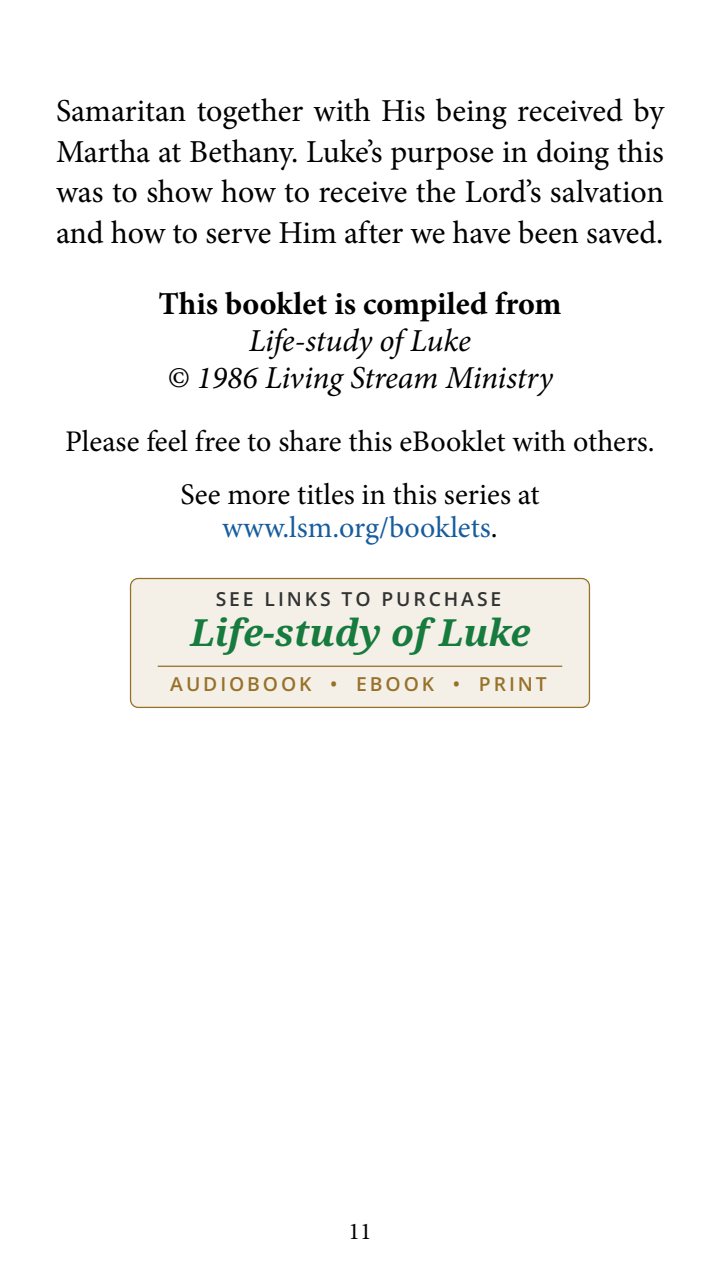
<style>
.page{position:relative;width:720px;height:1280px;background:#fff}
.page>*{position:absolute;margin:0;border:0;box-sizing:border-box;transform-origin:0 0}
.t1{font:italic 700 37.4px "Noto Serif";color:#167b3d}
.t2{font:32px/40.7px "Minion Pro";letter-spacing:-.005em;color:#000;text-align:justify}
.t3{font:italic 32px/37px "Minion Pro";letter-spacing:-.01em;color:#000;text-align:center}
.t4{font:700 32px "Minion Pro";color:#000}
.t5{font:30px/53px "Minion Pro";color:#000;text-align:center}
.t6{font:30px "Minion Pro";color:#175d9e}
.t7{font:24px "Minion Pro";color:#000}
.t8{font:600 19.3px "Open Sans";letter-spacing:.15em;color:#987129}
.t9{font:600 19.3px "Open Sans";letter-spacing:.15em;color:#313232}
.s1{color:#000}
</style>
<div class="page">
<div style="left:131px;top:579px;width:458px;height:128px;background:#f4f0e8;border-radius:8px"></div>
<div style="left:130px;top:578px;width:460px;height:130px;border:1px solid #987129;border-radius:8px"></div>
<hr style="left:158px;top:666px;width:404px;height:1px;background:#987129">
<p class="t2" style="left:56px;top:90px;width:610px">Samaritan together with His being received by Martha at Bethany. Luke’s purpose in doing this was to show how to receive the Lord’s salvation and how to serve Him after we have been saved.</p>
<p class="t4" style="left:158px;top:281px;width:405px">This booklet is compiled from</p>
<p class="t3" style="left:167px;top:322px;width:387px">Life-study of Luke<br>© 1986 Living Stream Ministry</p>
<p class="t5" style="left:65px;top:415px;width:591px">Please feel free to share this eBooklet with others.<br>See more titles in this series at</p>
<p class="t6" style="left:222px;top:507px;width:277px">www.lsm.org/booklets<span class="s1">.</span></p>
<p class="t9" style="left:216px;top:585px;width:287px">SEE LINKS TO PURCHASE</p>
<p class="t1" style="left:190px;top:608px;width:341px">Life-study of Luke</p>
<p class="t8" style="left:170px;top:671px;width:378px">AUDIOBOOK • EBOOK • PRINT</p>
<p class="t7" style="left:348px;top:1215px;width:25px">11</p>
</div>
